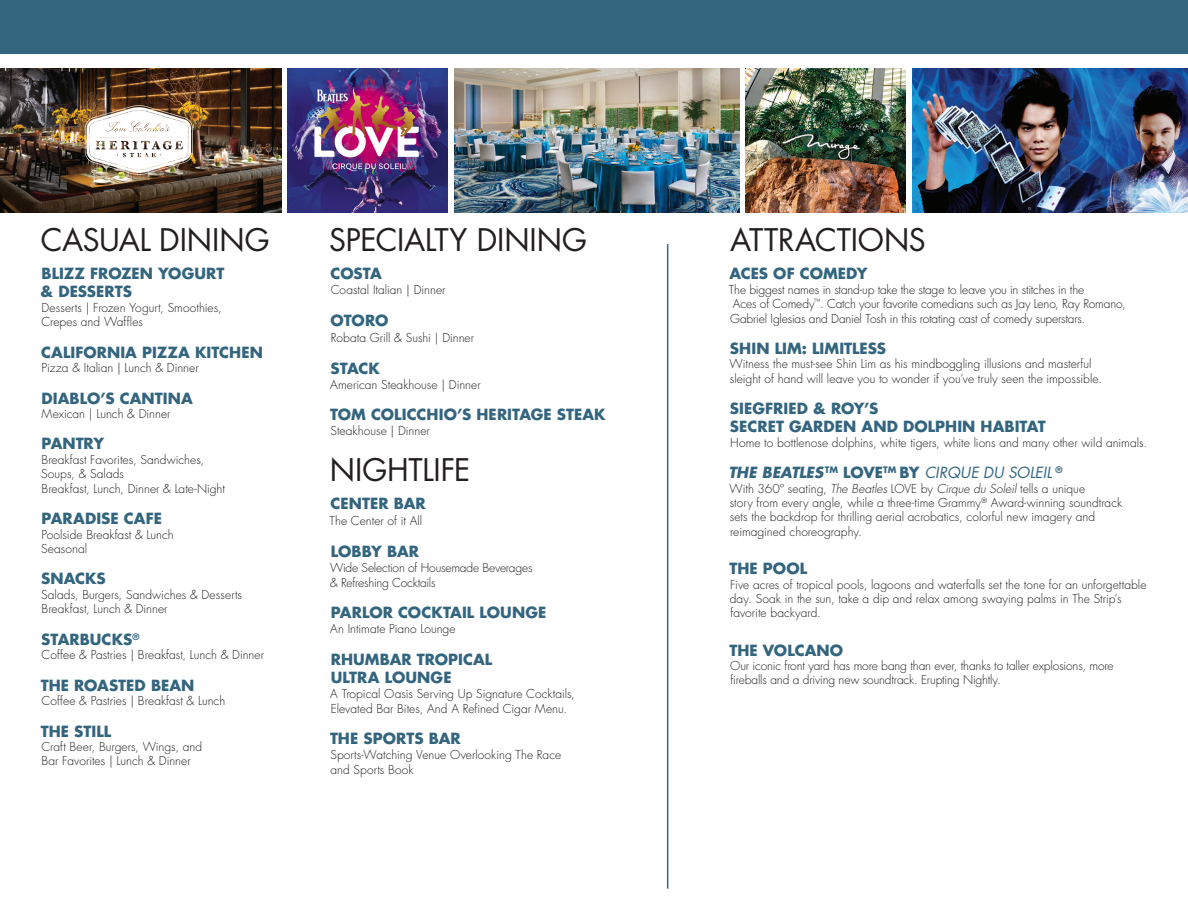
<style>
.page{position:relative;width:1188px;height:918px;background:#fff}
.page>*{position:absolute;margin:0;border:0;box-sizing:border-box;transform-origin:0 0}
.t1{font:30.3px "Futura Std";letter-spacing:-.005em;color:#231f20}
.Body_Copy{font:700 15px/18px "Futura Std";letter-spacing:.005em;color:#33657f}
.t2{font:italic 15px "Futura Std";letter-spacing:.005em;color:#33657f}
.Body_Copy-2{font:300 12px/14.4px "Futura Std";color:#231f20}
.s1{font-weight:700}
.s2{font-weight:700;font-style:normal}
.s3{font-style:italic}
</style>
<div class="page">
<div style="left:0;top:0;width:1188px;height:54px;background:#33657f"></div>
<img style="left:0;top:68px;width:281px;height:144px">
<hr style="left:667px;top:244px;width:1px;height:645px;background:#366b86">
<img style="left:288px;top:68px;width:160px;height:144px">
<img style="left:454px;top:68px;width:285px;height:144px">
<img style="left:746px;top:68px;width:160px;height:144px">
<img style="left:912px;top:68px;width:276px;height:144px">
<img style="left:85px;top:105px;width:108px;height:70px">
<p class="t1" style="left:41px;top:221px;width:230px">CASUAL DINING</p>
<p class="Body_Copy" style="left:40px;top:265px;width:185px">BLIZZ FROZEN YOGURT &amp; DESSERTS</p>
<p class="Body_Copy-2" style="left:41px;top:301px;width:182px">Desserts | Frozen Yogurt, Smoothies,<br>Crepes and Waffles</p>
<p class="Body_Copy" style="left:41px;top:343px;width:223px">CALIFORNIA PIZZA KITCHEN</p>
<p class="Body_Copy-2" style="left:42px;top:361px;width:159px">Pizza &amp; Italian | Lunch &amp; Dinner</p>
<p class="Body_Copy" style="left:42px;top:389px;width:153px">DIABLO’S CANTINA</p>
<p class="Body_Copy-2" style="left:42px;top:407px;width:130px">Mexican | Lunch &amp; Dinner</p>
<p class="Body_Copy" style="left:42px;top:435px;width:64px">PANTRY</p>
<p class="Body_Copy-2" style="left:41px;top:453px;width:185px">Breakfast Favorites, Sandwiches,<br>Soups, &amp; Salads<br>Breakfast, Lunch, Dinner &amp; Late-Night</p>
<p class="Body_Copy" style="left:42px;top:509px;width:122px">PARADISE CAFE</p>
<p class="Body_Copy-2" style="left:41px;top:527px;width:134px">Poolside Breakfast &amp; Lunch<br>Seasonal</p>
<p class="Body_Copy" style="left:41px;top:570px;width:66px">SNACKS</p>
<p class="Body_Copy-2" style="left:41px;top:588px;width:202px">Salads, Burgers, Sandwiches &amp; Desserts<br>Breakfast, Lunch &amp; Dinner</p>
<p class="Body_Copy" style="left:41px;top:630px;width:100px">STARBUCKS<sup>®</sup></p>
<p class="Body_Copy-2" style="left:41px;top:648px;width:224px">Coffee &amp; Pastries | Breakfast, Lunch &amp; Dinner</p>
<p class="Body_Copy" style="left:41px;top:676px;width:155px">THE ROASTED BEAN</p>
<p class="Body_Copy-2" style="left:41px;top:694px;width:185px">Coffee &amp; Pastries | Breakfast &amp; Lunch</p>
<p class="Body_Copy" style="left:41px;top:722px;width:72px">THE STILL</p>
<p class="Body_Copy-2" style="left:41px;top:740px;width:162px">Craft Beer, Burgers, Wings, and<br>Bar Favorites | Lunch &amp; Dinner</p>
<p class="t1" style="left:329px;top:221px;width:259px">SPECIALTY DINING</p>
<p class="Body_Copy" style="left:331px;top:265px;width:53px">COSTA</p>
<p class="Body_Copy-2" style="left:331px;top:283px;width:116px">Coastal Italian | Dinner</p>
<p class="Body_Copy" style="left:331px;top:311px;width:59px">OTORO</p>
<p class="Body_Copy-2" style="left:331px;top:331px;width:145px">Robata Grill &amp; Sushi | Dinner</p>
<p class="Body_Copy" style="left:331px;top:359px;width:51px">STACK</p>
<p class="Body_Copy-2" style="left:330px;top:377px;width:152px">American Steakhouse | Dinner</p>
<p class="Body_Copy" style="left:330px;top:405px;width:277px">TOM COLICCHIO’S HERITAGE STEAK</p>
<p class="Body_Copy-2" style="left:330px;top:424px;width:101px">Steakhouse | Dinner</p>
<p class="t1" style="left:330px;top:450px;width:142px">NIGHTLIFE</p>
<p class="Body_Copy" style="left:331px;top:494px;width:97px">CENTER BAR</p>
<p class="Body_Copy-2" style="left:330px;top:514px;width:94px">The Center of it All</p>
<p class="Body_Copy" style="left:331px;top:542px;width:90px">LOBBY BAR</p>
<p class="Body_Copy-2" style="left:330px;top:560px;width:204px;line-height:15px">Wide Selection of Housemade Beverages &amp; Refreshing Cocktails</p>
<p class="Body_Copy" style="left:331px;top:604px;width:217px">PARLOR COCKTAIL LOUNGE</p>
<p class="Body_Copy-2" style="left:330px;top:622px;width:127px">An Intimate Piano Lounge</p>
<p class="Body_Copy" style="left:331px;top:650px;width:163px">RHUMBAR TROPICAL<br>ULTRA LOUNGE</p>
<p class="Body_Copy-2" style="left:330px;top:686px;width:246px;line-height:15px">A Tropical Oasis Serving Up Signature Cocktails,<br>Elevated Bar Bites, And A Refined Cigar Menu.</p>
<p class="Body_Copy" style="left:330px;top:730px;width:132px">THE SPORTS BAR</p>
<p class="Body_Copy-2" style="left:330px;top:748px;width:232px;line-height:15px">Sports-Watching Venue Overlooking The Race and Sports Book</p>
<p class="t1" style="left:730px;top:221px;width:197px">ATTRACTIONS</p>
<p class="Body_Copy" style="left:729px;top:265px;width:140px">ACES OF COMEDY</p>
<p class="Body_Copy-2" style="left:729px;top:283px;width:398px">The biggest names in stand-up take the stage to leave you in stitches in the<br>Aces of Comedy<sup>™</sup>. Catch your favorite comedians such as Jay Leno, Ray Romano,<br>Gabriel Iglesias and Daniel Tosh in this rotating cast of comedy superstars.</p>
<p class="Body_Copy" style="left:730px;top:339px;width:158px">SHIN LIM: LIMITLESS</p>
<p class="Body_Copy-2" style="left:730px;top:357px;width:374px">Witness the must-see Shin Lim as his mindboggling illusions and masterful sleight of hand will leave you to wonder if you’ve truly seen the impossible.</p>
<p class="Body_Copy" style="left:730px;top:400px;width:317px">SIEGFRIED &amp; ROY’S<br>SECRET GARDEN AND DOLPHIN HABITAT</p>
<p class="Body_Copy-2" style="left:730px;top:436px;width:418px">Home to bottlenose dolphins, white tigers, white lions and many other wild animals.</p>
<p class="t2" style="left:728px;top:463px;width:335px"><span class="s1">THE BEATLES</span> <sup>TM</sup> <span class="s2">LOVE</span><sup>TM</sup> <span class="s2">BY</span> CIRQUE DU SOLEIL <sup>®</sup></p>
<p class="Body_Copy-2" style="left:730px;top:481px;width:394px">With 360º seating, <span class="s3">The Beatles</span> LOVE by <span class="s3">Cirque du Soleil</span> tells a unique<br>story from every angle, while a three-time Grammy<sup>®</sup> Award-winning soundtrack sets the backdrop for thrilling aerial acrobatics, colorful new imagery and reimagined choreography.</p>
<p class="Body_Copy" style="left:729px;top:559px;width:79px">THE POOL</p>
<p class="Body_Copy-2" style="left:730px;top:577px;width:418px">Five acres of tropical pools, lagoons and waterfalls set the tone for an unforgettable day. Soak in the sun, take a dip and relax among swaying palms in The Strip’s favorite backyard.</p>
<p class="Body_Copy" style="left:729px;top:641px;width:115px">THE VOLCANO</p>
<p class="Body_Copy-2" style="left:730px;top:659px;width:385px">Our iconic front yard has more bang than ever, thanks to taller explosions, more fireballs and a driving new soundtrack. Erupting Nightly.</p>
</div>
